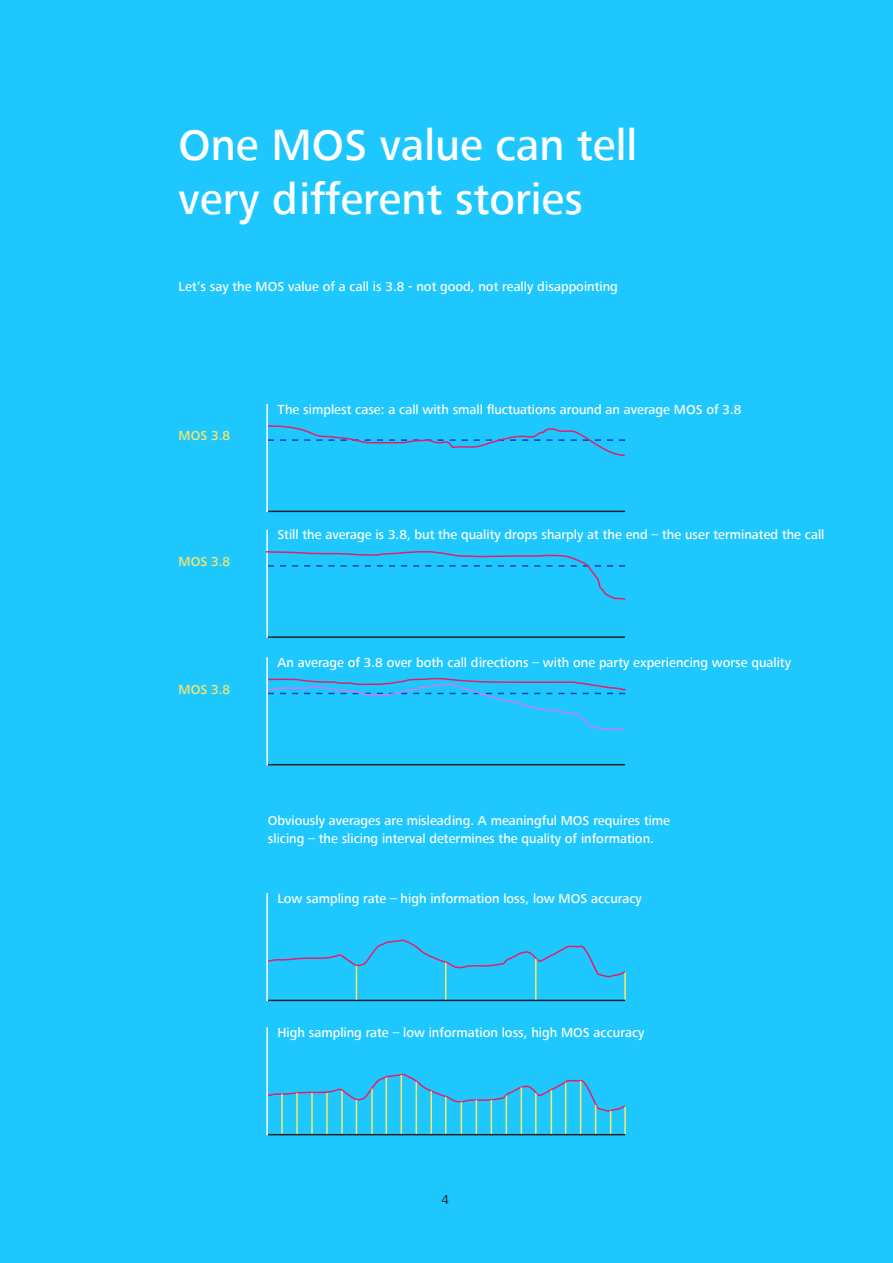
<style>
.page{position:relative;width:893px;height:1263px;background:#1ec8ff}
.page>*{position:absolute;margin:0;border:0;box-sizing:border-box;transform-origin:0 0}
.Intro_groß{font:500 45px/54px "Frutiger Next Com";color:#fff}
.Intro_groß-2{font:500 13.5px/18px "Frutiger Next Com";color:#fff}
.Intro_groß-3{font:500 13.5px "Frutiger Next Com";color:#ffe664}
.Intro_groß-4{font:13.5px "Frutiger Next Pro";color:#231f20}
</style>
<div class="page">
<hr style="left:268px;top:511px;width:357px;height:1px;background:#231f20">
<hr style="left:266px;top:530px;width:2px;height:108px;background:#fff">
<hr style="left:268px;top:636px;width:357px;height:2px;background:#231f20">
<svg style="left:268px;top:425px;width:358px;height:31px"></svg>
<svg style="left:266px;top:550px;width:360px;height:52px"></svg>
<hr style="left:268px;top:764px;width:357px;height:1px;background:#231f20">
<svg style="left:268px;top:678px;width:358px;height:53px"></svg>
<hr style="left:268px;top:1000px;width:357px;height:1px;background:#231f20">
<svg style="left:268px;top:939px;width:357px;height:38px"></svg>
<hr style="left:535px;top:959px;width:1px;height:40px;background:#ffe664">
<hr style="left:356px;top:966px;width:1px;height:34px;background:#ffe664">
<hr style="left:445px;top:962px;width:1px;height:37px;background:#ffe664">
<hr style="left:624px;top:972px;width:2px;height:27px;background:#ffe664">
<hr style="left:266px;top:893px;width:2px;height:108px;background:#fff">
<hr style="left:266px;top:657px;width:2px;height:108px;background:#fff">
<hr style="left:266px;top:404px;width:2px;height:108px;background:#fff">
<hr style="left:268px;top:1134px;width:357px;height:1px;background:#231f20">
<hr style="left:266px;top:1027px;width:2px;height:108px;background:#fff">
<svg style="left:266px;top:1073px;width:360px;height:61px"></svg>
<p class="Intro_groß" style="left:179px;top:118px;width:460px">One MOS value can tell very different stories</p>
<p class="Intro_groß-2" style="left:179px;top:277px;width:441px">Let‘s say the MOS value of a call is 3.8 - not good, not really disappointing</p>
<p class="Intro_groß-3" style="left:179px;top:428px;width:53px">MOS 3.8</p>
<p class="Intro_groß-3" style="left:179px;top:554px;width:53px">MOS 3.8</p>
<p class="Intro_groß-3" style="left:179px;top:681px;width:53px">MOS 3.8</p>
<p class="Intro_groß-2" style="left:278px;top:400px;width:465px">The simplest case: a call with small fluctuations around an average MOS of 3.8</p>
<p class="Intro_groß-2" style="left:278px;top:526px;width:548px">Still the average is 3.8, but the quality drops sharply at the end – the user terminated the call</p>
<p class="Intro_groß-2" style="left:278px;top:653px;width:515px">An average of 3.8 over both call directions – with one party experiencing worse quality</p>
<p class="Intro_groß-2" style="left:268px;top:812px;width:404px">Obviously averages are misleading. A meaningful MOS requires time slicing – the slicing interval determines the quality of information.</p>
<p class="Intro_groß-2" style="left:278px;top:889px;width:366px">Low sampling rate – high information loss, low MOS accuracy</p>
<p class="Intro_groß-2" style="left:278px;top:1023px;width:368px">High sampling rate – low information loss, high MOS accuracy</p>
<p class="Intro_groß-4" style="left:441px;top:1192px;width:9px">4</p>
</div>
